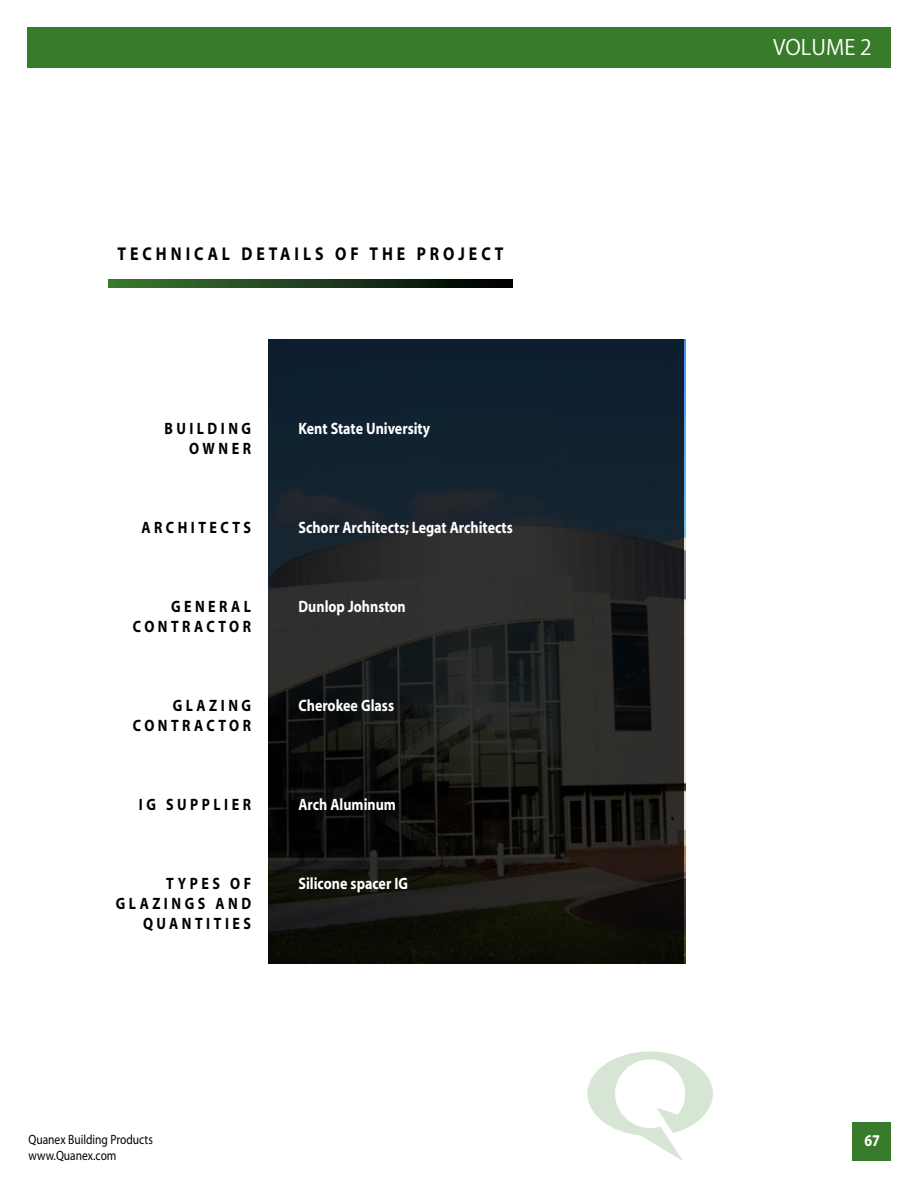
<style>
.page{position:relative;width:918px;height:1188px;background:#fff}
.page>*{position:absolute;margin:0;border:0;box-sizing:border-box;transform-origin:0 0}
.t1{font:21px "Koz Go Pro";color:#fff}
.t2{font:700 18.6px "Myriad";letter-spacing:.25em;color:#000;scale:.85 1}
.t3{font:700 16.5px "Myriad";color:#fff;scale:.85 1}
.t4{font:700 16.5px/19.8px "Myriad";letter-spacing:.25em;color:#000;text-align:right;scale:.85 1}
.t5{font:13.5px "Myriad Pro";color:#000;scale:.85 1}
</style>
<div class="page">
<div style="left:27px;top:27px;width:864px;height:41px;background:#387c2b"></div>
<div style="left:853px;top:1123px;width:38px;height:38px;background:#387c2b"></div>
<svg style="left:587px;top:1051px;width:126px;height:110px"></svg>
<svg style="left:268px;top:339px;width:416px;height:624px;background:#181d20"></svg>
<svg style="left:108px;top:280px;width:405px;height:8px;background:#1d3c1b"></svg>
<p class="t2" style="left:118px;top:245px;width:455px">TECHNICAL DETAILS OF THE PROJECT</p>
<p class="t4" style="left:164px;top:419px;width:104px">BUILDING<br>OWNER</p>
<p class="t3" style="left:299px;top:420px;width:156px">Kent State University</p>
<p class="t4" style="left:141px;top:518px;width:131px">ARCHITECTS</p>
<p class="t3" style="left:299px;top:519px;width:254px">Schorr Architects; Legat Architects</p>
<p class="t4" style="left:133px;top:597px;width:141px">GENERAL<br>CONTRACTOR</p>
<p class="t3" style="left:299px;top:598px;width:128px">Dunlop Johnston</p>
<p class="t4" style="left:133px;top:696px;width:141px">GLAZING<br>CONTRACTOR</p>
<p class="t3" style="left:299px;top:697px;width:114px">Cherokee Glass</p>
<p class="t4" style="left:139px;top:795px;width:133px">IG SUPPLIER</p>
<p class="t3" style="left:299px;top:796px;width:116px">Arch Aluminum</p>
<p class="t4" style="left:116px;top:874px;width:161px">TYPES OF<br>GLAZINGS AND<br>QUANTITIES</p>
<p class="t3" style="left:299px;top:875px;width:130px">Silicone spacer IG</p>
<p class="t1" style="left:773px;top:34px;width:100px">VOLUME 2</p>
<p class="t5" style="left:28px;top:1131px;width:148px">Quanex Building Products</p>
<p class="t3" style="left:864px;top:1132px;width:20px">67</p>
<p class="t5" style="left:28px;top:1147px;width:105px">www.Quanex.com</p>
</div>
